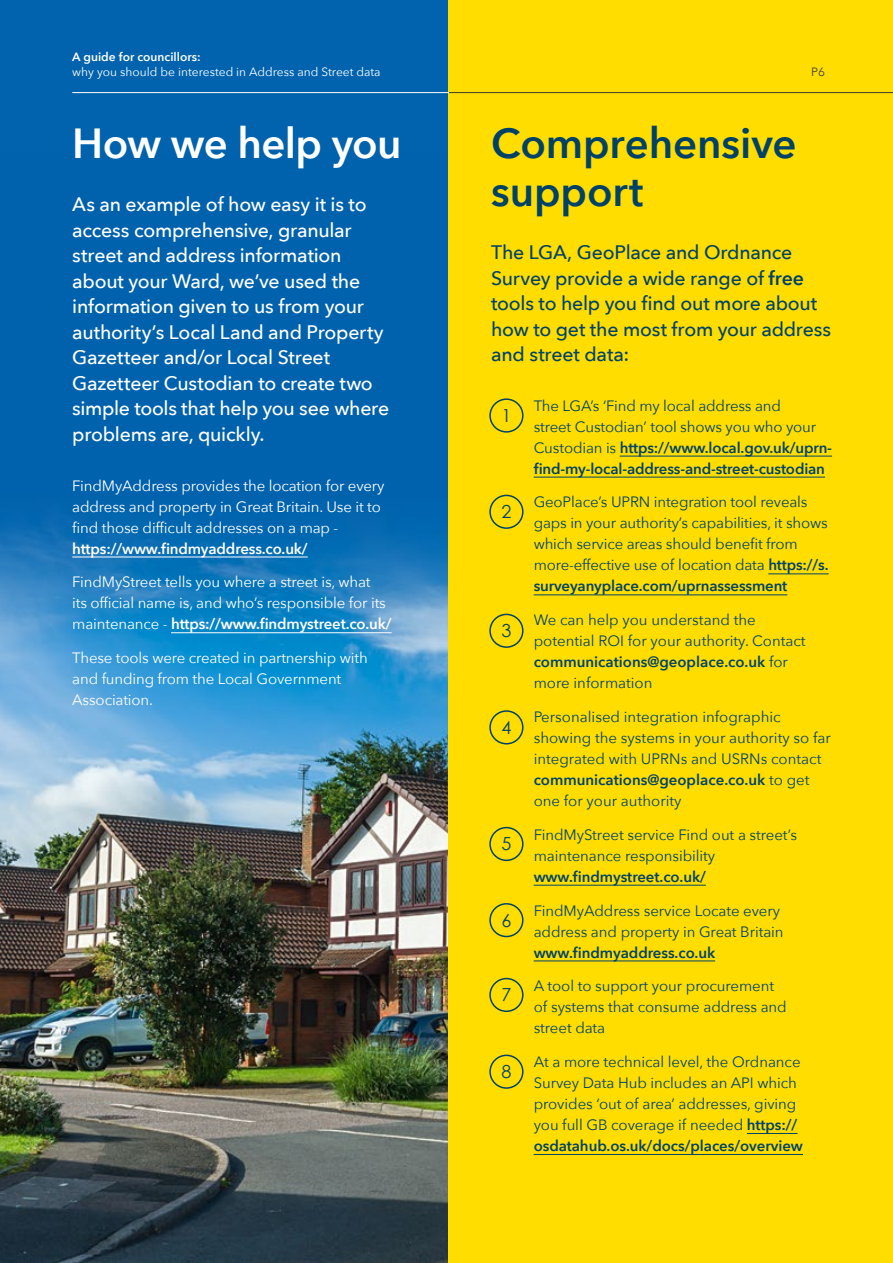
<style>
.page{position:relative;width:893px;height:1263px;background:#fff}
.page>*{position:absolute;margin:0;border:0;box-sizing:border-box;transform-origin:0 0}
.New_H1{font:600 42px "Avenir Next";letter-spacing:-.005em;color:#004267}
.New_H1-2{font:600 42px "Avenir Next";letter-spacing:-.015em;color:#fff}
.New_H4{font:500 19.5px/25.5px "Avenir Next";letter-spacing:-.015em;color:#fff}
.New_H4-2{font:500 19.5px/25.5px "Avenir Next";letter-spacing:-.015em;color:#004267}
.t1{font:18px "Century Gothic";color:#004267}
.New_List_-_Bulleted{font:15px/21px "Avenir Next";letter-spacing:-.005em;color:#004267}
.New_Body_Large{font:15px/21px "Avenir Next";letter-spacing:-.01em;color:#fff}
.Page_numbers{font:12px/15px "Avenir Next";color:#fff}
.Running_Head_Foot{font:12px "Avenir Next";color:#3c3c3b}
.s1{font-weight:600}
</style>
<div class="page">
<div style="left:0;top:0;width:459px;height:1263px;background:#0163ae"></div>
<img style="left:0;top:153px;width:449px;height:1110px">
<div style="left:449px;top:0;width:444px;height:1263px;background:#fd0"></div>
<hr style="left:620px;top:456px;width:212px;height:1px;background:#004267">
<hr style="left:534px;top:477px;width:291px;height:1px;background:#004267">
<hr style="left:768px;top:573px;width:61px;height:1px;background:#004267">
<hr style="left:534px;top:594px;width:253px;height:1px;background:#004267">
<hr style="left:534px;top:885px;width:172px;height:1px;background:#004267">
<hr style="left:534px;top:960px;width:181px;height:1px;background:#004267">
<hr style="left:747px;top:1133px;width:50px;height:1px;background:#004267">
<hr style="left:534px;top:1154px;width:269px;height:1px;background:#004267">
<hr style="left:72px;top:557px;width:236px;height:1px;background:#fff">
<hr style="left:171px;top:632px;width:221px;height:1px;background:#fff">
<div style="left:489px;top:495px;width:35px;height:34px;border:2px solid #004267;border-radius:50%"></div>
<div style="left:489px;top:614px;width:35px;height:34px;border:2px solid #004267;border-radius:50%"></div>
<div style="left:489px;top:710px;width:35px;height:34px;border:2px solid #004267;border-radius:50%"></div>
<div style="left:489px;top:827px;width:35px;height:34px;border:2px solid #004267;border-radius:50%"></div>
<div style="left:489px;top:903px;width:35px;height:34px;border:2px solid #004267;border-radius:50%"></div>
<div style="left:489px;top:978px;width:35px;height:34px;border:2px solid #004267;border-radius:50%"></div>
<div style="left:489px;top:1054px;width:35px;height:35px;border:2px solid #004267;border-radius:50%"></div>
<div style="left:489px;top:398px;width:35px;height:35px;border:2px solid #004267;border-radius:50%"></div>
<hr style="left:72px;top:92px;width:377px;height:1px;background:#fff">
<hr style="left:449px;top:92px;width:444px;height:1px;background:#3c3c3b">
<p class="Page_numbers" style="left:72px;top:49px;width:310px"><span class="s1">A guide for councillors:<br></span>why you should be interested in Address and Street data</p>
<p class="New_H1-2" style="left:72px;top:107px;width:331px">How we help you</p>
<p class="New_H4" style="left:72px;top:191px;width:296px">As an example of how easy it is to</p>
<p class="New_H4" style="left:72px;top:217px;width:318px">access comprehensive, granular street and address information about your Ward, we’ve used the information given to us from your authority’s Local Land and Property<br>Gazetteer and/or Local Street<br>Gazetteer Custodian to create two simple tools that help you see where problems are, quickly.</p>
<p class="New_Body_Large" style="left:72px;top:474px;width:314px">FindMyAddress provides the location for every address and property in Great Britain. Use it to find those difficult addresses on a map - <span class="s1">https://www.findmyaddress.co.uk/</span></p>
<p class="New_Body_Large" style="left:72px;top:571px;width:321px">FindMyStreet tells you where a street is, what<br>its official name is, and who’s responsible for its maintenance - <span class="s1">https://www.findmystreet.co.uk/</span></p>
<p class="New_Body_Large" style="left:72px;top:647px;width:297px">These tools were created in partnership with and funding from the Local Government<br>Association.</p>
<p class="Running_Head_Foot" style="left:811px;top:61px;width:15px">P6</p>
<p class="New_H1" style="left:491px;top:107px;width:307px">Comprehensive</p>
<p class="New_H1" style="left:491px;top:155px;width:154px">support</p>
<p class="New_H4-2" style="left:491px;top:239px;width:342px">The LGA, GeoPlace and Ordnance<br>Survey provide a wide range of <span class="s1">free </span>tools to help you find out more about how to get the most from your address and street data:</p>
<p class="New_List_-_Bulleted" style="left:534px;top:394px;width:300px">The LGA’s ‘Find my local address and<br>street Custodian’ tool shows you who your Custodian is <span class="s1">https://www.local.gov.uk/uprn&shy;find-my-local-address-and-street-custodian</span></p>
<p class="New_List_-_Bulleted" style="left:534px;top:491px;width:296px">GeoPlace’s UPRN integration tool reveals gaps in your authority’s capabilities, it shows which service areas should benefit from more-effective use of location data <span class="s1">https://s. surveyanyplace.com/uprnassessment</span></p>
<p class="New_List_-_Bulleted" style="left:534px;top:609px;width:274px">We can help you understand the potential ROI for your authority. Contact <span class="s1">communications@geoplace.co.uk</span> for more information</p>
<p class="New_List_-_Bulleted" style="left:534px;top:706px;width:299px">Personalised integration infographic showing the systems in your authority so far integrated with UPRNs and USRNs contact <span class="s1">communications@geoplace.co.uk</span> to get one for your authority</p>
<p class="New_List_-_Bulleted" style="left:534px;top:823px;width:265px">FindMyStreet service Find out a street’s maintenance responsibility <span class="s1">www.findmystreet.co.uk/</span></p>
<p class="New_List_-_Bulleted" style="left:534px;top:899px;width:252px">FindMyAddress service Locate every address and property in Great Britain <span class="s1">www.findmyaddress.co.uk</span></p>
<p class="New_List_-_Bulleted" style="left:534px;top:975px;width:255px">A tool to support your procurement of systems that consume address and street data</p>
<p class="New_List_-_Bulleted" style="left:534px;top:1051px;width:271px">At a more technical level, the Ordnance Survey Data Hub includes an API which provides ‘out of area’ addresses, giving you full GB coverage if needed <span class="s1">https:// osdatahub.os.uk/docs/places/overview</span></p>
<p class="t1" style="left:501px;top:404px;width:11px">1</p>
<p class="t1" style="left:501px;top:501px;width:11px">2</p>
<p class="t1" style="left:501px;top:620px;width:11px">3</p>
<p class="t1" style="left:501px;top:716px;width:11px">4</p>
<p class="t1" style="left:501px;top:833px;width:11px">5</p>
<p class="t1" style="left:501px;top:909px;width:11px">6</p>
<p class="t1" style="left:501px;top:984px;width:11px">7</p>
<p class="t1" style="left:501px;top:1061px;width:11px">8</p>
</div>
